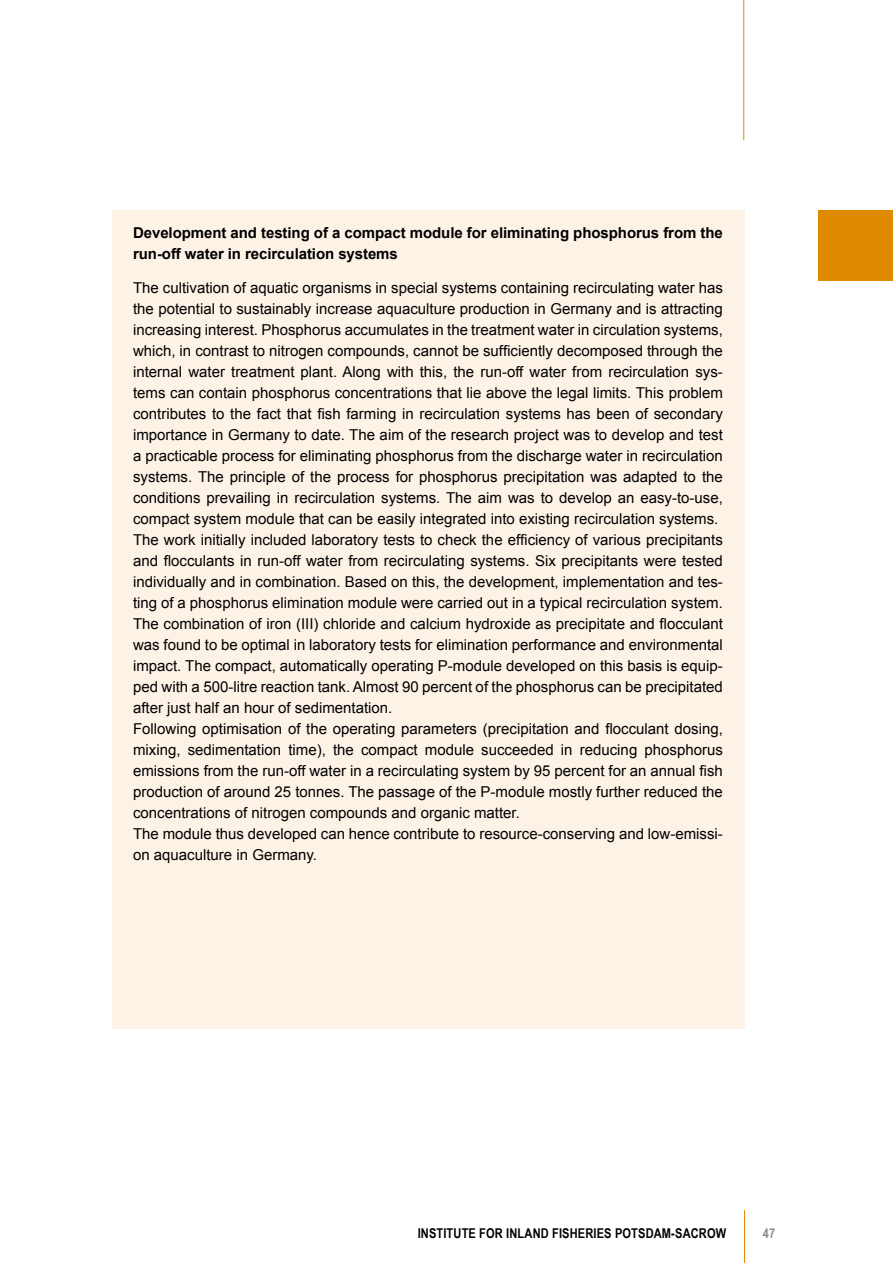
<style>
.page{position:relative;width:893px;height:1263px;background:#fff}
.page>*{position:absolute;margin:0;border:0;box-sizing:border-box;transform-origin:0 0}
.t1{font:15px/21px "Arial";color:#000}
.t2{font:700 15px/21px "Arial";letter-spacing:-.005em;color:#000}
.t3{font:700 13.5px "Arial Narrow";letter-spacing:.01em;color:#000}
.t4{font:700 13.5px "Arial Narrow";color:#878988}
</style>
<div class="page">
<hr style="left:743px;top:0;width:1px;height:140px;background:#e08a00">
<hr style="left:744px;top:1210px;width:1px;height:53px;background:#e08a00">
<div style="left:819px;top:210px;width:74px;height:71px;background:#e08a00"></div>
<div style="left:112px;top:210px;width:632px;height:819px;background:#fcf3e6"></div>
<p class="t2" style="left:133px;top:223px;width:591px">Development and testing of a compact module for eliminating phosphorus from the run-off water in recirculation systems</p>
<p class="t1" style="left:133px;top:278px;width:591px">The cultivation of aquatic organisms in special systems containing recirculating water has the potential to sustainably increase aquaculture production in Germany and is attracting increasing interest. Phosphorus accumulates in the treatment water in circulation systems, which, in contrast to nitrogen compounds, cannot be sufficiently decomposed through the internal water treatment plant. Along with this, the run-off water from recirculation sys&shy;tems can contain phosphorus concentrations that lie above the legal limits. This problem contributes to the fact that fish farming in recirculation systems has been of secondary importance in Germany to date. The aim of the research project was to develop and test a practicable process for eliminating phosphorus from the discharge water in recirculation systems. The principle of the process for phosphorus precipitation was adapted to the conditions prevailing in recirculation systems. The aim was to develop an easy-to-use, compact system module that can be easily integrated into existing recirculation systems.<br>The work initially included laboratory tests to check the efficiency of various precipitants and flocculants in run-off water from recirculating systems. Six precipitants were tested individually and in combination. Based on this, the development, implementation and tes&shy;ting of a phosphorus elimination module were carried out in a typical recirculation system.<br>The combination of iron (III) chloride and calcium hydroxide as precipitate and flocculant was found to be optimal in laboratory tests for elimination performance and environmental impact. The compact, automatically operating P-module developed on this basis is equip&shy;ped with a 500-litre reaction tank. Almost 90 percent of the phosphorus can be precipitated after just half an hour of sedimentation.<br>Following optimisation of the operating parameters (precipitation and flocculant dosing, mixing, sedimentation time), the compact module succeeded in reducing phosphorus emissions from the run-off water in a recirculating system by 95 percent for an annual fish production of around 25 tonnes. The passage of the P-module mostly further reduced the concentrations of nitrogen compounds and organic matter.<br>The module thus developed can hence contribute to resource-conserving and low-emissi&shy;on aquaculture in Germany.</p>
<p class="t3" style="left:418px;top:1223px;width:310px">INSTITUTE FOR INLAND FISHERIES POTSDAM-SACROW</p>
<p class="t4" style="left:763px;top:1223px;width:14px">47</p>
</div>
